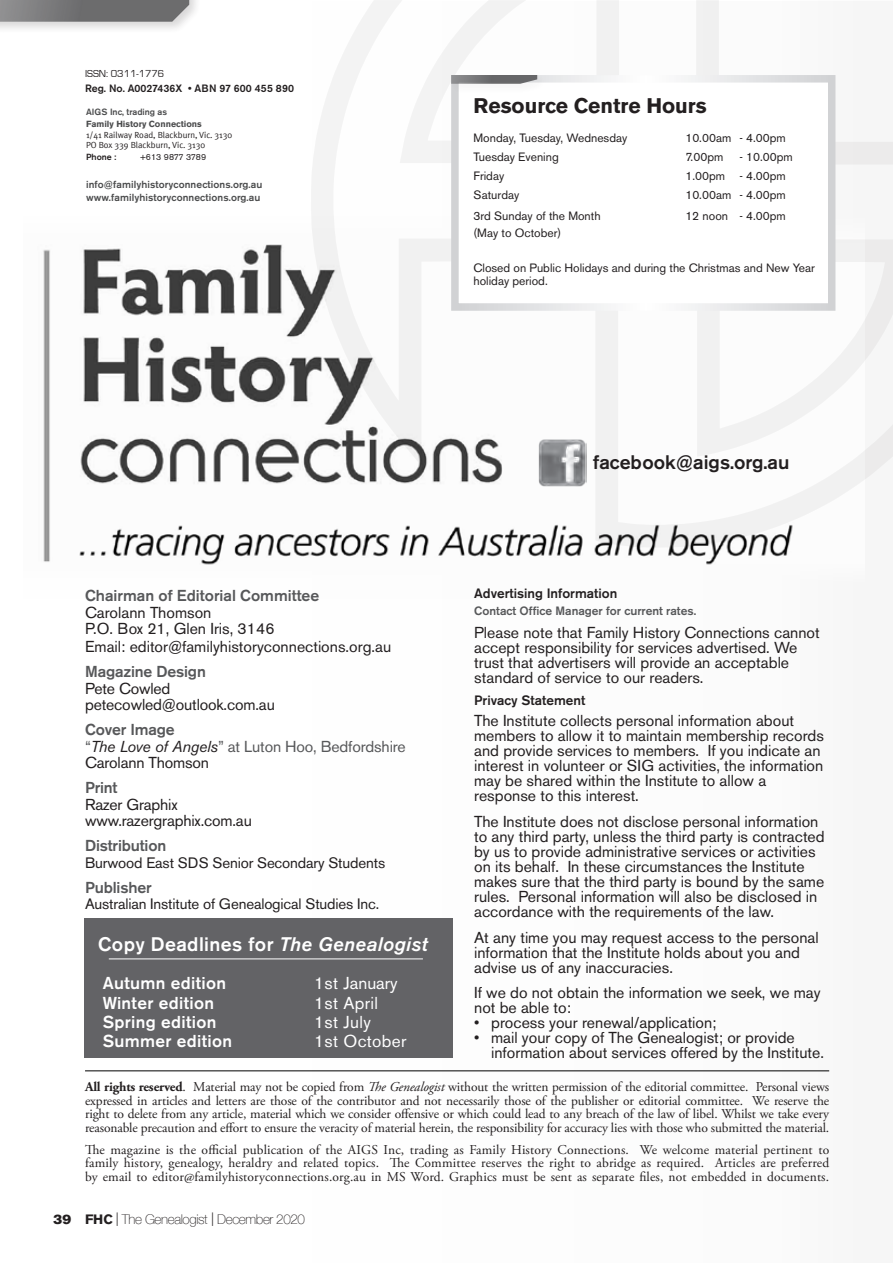
<style>
.page{position:relative;width:893px;height:1263px;background:#fff}
.page>*{position:absolute;margin:0;border:0;box-sizing:border-box;transform-origin:0 0}
.t1{font:700 21px "Akzidenz Grotesk BE";color:#231f20}
.Grey_Berthold_text{font:500 19.5px "Akzidenz Grotesk BE";letter-spacing:.02em;color:#fff}
.body_text{font:500 19.5px "Akzidenz Grotesk BE";color:#231f20}
.t2{font:500 17.1px "Akzidenz Grotesk BE";letter-spacing:.02em;color:#fff}
.t3{font:17.1px "Akzidenz Grotesk BE";letter-spacing:.02em;color:#fff}
.t4{font:17.1px "Akzidenz Grotesk BE";color:#fff}
.body_text-2{font:15.75px/15px "Akzidenz Grotesk BE";color:#231f20}
.Grey_Berthold_text-2{font:15.75px/16.5px "Akzidenz Grotesk BE";color:#231f20}
.body_text-3{font:15.75px/16.5px "Akzidenz Grotesk BE";letter-spacing:-.01em;color:#57585a}
.Grey_Berthold_text-3{font:500 15.75px "Akzidenz Grotesk BE";letter-spacing:-.01em;color:#57585a}
.Grey_Berthold_text-4{font:15px "Akzidenz Grotesk BE";letter-spacing:-.01em;color:#231f20}
.body_text-4{font:13.5px/13.5px "Adobe Garamond Pro";color:#231f20;text-align:justify}
.t5{font:100 13.5px "Helvetica Neue";letter-spacing:-.03em;color:#231f20}
.Grey_Berthold_text-5{font:500 13.5px "Akzidenz Grotesk BE";color:#231f20}
.body_text-5{font:500 13.5px "Akzidenz Grotesk BE";color:#231f20}
.t6{font:12px/13.2px "Akzidenz Grotesk BE";color:#231f20}
.Grey_Berthold_text-6{font:500 12px "Akzidenz Grotesk BE";color:#57585a}
.t7{font:500 10.65px "Akzidenz Grotesk BE";color:#231f20}
.t8{font:10.5px "Eurostile";color:#231f20}
.AIGS_address_block{font:500 10.2px "Akzidenz Grotesk BE";letter-spacing:.01em;color:#4b4c4d}
.AIGS_address_block-2{font:500 9px "Akzidenz Grotesk BE";color:#4b4c4d}
.AIGS_address_block-3{font:8.85px "Meta Plus";color:#231f20}
.AIGS_address_block-4{font:700 8.85px "Akzidenz Grotesk BE";color:#4b4c4d}
.AIGS_address_block-5{font:8.85px "Akzidenz Grotesk BE";letter-spacing:-.02em;color:#231f20}
.AIGS_address_block-6{font:500 8.85px "Akzidenz Grotesk BE";color:#231f20}
.s1{font-weight:500;color:#57585a}
.s2{font-weight:500}
.s3{font-style:italic;color:#231f20}
.s4{color:#231f20}
.s5{font-style:italic}
.s6{font-weight:700}
.s7{font-family:"Akzidenz Grotesk BE Super";font-weight:400}
.s8{font-family:"Akzidenz Grotesk BE";font-weight:700}
.s9{font-weight:300}
</style>
<div class="page">
<div style="left:756px;top:0;width:137px;height:1263px;background:#f8f8f8"></div>
<img style="left:43px;top:244px;width:745px;height:321px">
<div style="left:0;top:0;width:202px;height:34px;background:#231f20;opacity:.21"></div>
<svg style="left:0;top:0;width:189px;height:22px;background:#79797a"></svg>
<div style="left:84px;top:918px;width:368px;height:140px;background:#636366"></div>
<hr style="left:109px;top:959px;width:314px;height:1px;background:#fff">
<hr style="left:85px;top:1070px;width:744px;height:1px;background:#000">
<svg style="left:311px;top:0;width:582px;height:548px"></svg>
<svg style="left:697px;top:239px;width:196px;height:218px"></svg>
<svg style="left:447px;top:71px;width:392px;height:243px"></svg>
<svg style="left:400px;top:0;width:219px;height:163px"></svg>
<img style="left:538px;top:439px;width:48px;height:49px">
<p class="t8" style="left:85px;top:67px;width:81px">ISSN: 0311-1776</p>
<p class="t7" style="left:85px;top:82px;width:211px">Reg. No. A0027436X • ABN 97 600 455 890</p>
<p class="AIGS_address_block-2" style="left:86px;top:106px;width:83px">AIGS Inc, trading as</p>
<p class="AIGS_address_block-4" style="left:86px;top:119px;width:117px">Family History Connections</p>
<p class="AIGS_address_block-3" style="left:86px;top:130px;width:148px">1/41 Railway Road, Blackburn, Vic. 3130</p>
<p class="AIGS_address_block-3" style="left:86px;top:140px;width:121px">PO Box 339 Blackburn, Vic. 3130</p>
<p class="AIGS_address_block-6" style="left:86px;top:151px;width:32px">Phone :</p>
<p class="AIGS_address_block-5" style="left:140px;top:152px;width:68px">+613 9877 3789</p>
<p class="AIGS_address_block" style="left:86px;top:178px;width:178px">info@familyhistoryconnections.org.au</p>
<p class="AIGS_address_block" style="left:86px;top:191px;width:176px">www.familyhistoryconnections.org.au</p>
<p class="t1" style="left:474px;top:94px;width:235px">Resource Centre Hours</p>
<p class="t6" style="left:474px;top:131px;width:155px">Monday, Tuesday, Wednesday</p>
<p class="t6" style="left:685px;top:131px;width:102px">10.00am - 4.00pm</p>
<p class="t6" style="left:474px;top:150px;width:87px">Tuesday Evening</p>
<p class="t6" style="left:685px;top:150px;width:39px">7.00pm</p>
<p class="t6" style="left:739px;top:150px;width:55px">- 10.00pm</p>
<p class="t6" style="left:474px;top:169px;width:32px">Friday</p>
<p class="t6" style="left:685px;top:169px;width:102px">1.00pm - 4.00pm</p>
<p class="t6" style="left:474px;top:189px;width:47px">Saturday</p>
<p class="t6" style="left:685px;top:189px;width:102px">10.00am - 4.00pm</p>
<p class="t6" style="left:474px;top:209px;width:129px">3rd Sunday of the Month</p>
<p class="t6" style="left:685px;top:209px;width:102px">12 noon - 4.00pm</p>
<p class="t6" style="left:474px;top:226px;width:89px">(May to October)</p>
<p class="t6" style="left:474px;top:261px;width:343px">Closed on Public Holidays and during the Christmas and New Year holiday period.</p>
<p class="body_text" style="left:593px;top:450px;width:198px">facebook@aigs.org.au</p>
<p class="Grey_Berthold_text-2" style="left:85px;top:587px;width:236px"><span class="s1">Chairman of Editorial Committee<br></span>Carolann Thomson<br>P.O. Box 21, Glen Iris, 3146</p>
<p class="Grey_Berthold_text-2" style="left:85px;top:638px;width:308px">Email: editor@familyhistoryconnections.org.au</p>
<p class="Grey_Berthold_text-2" style="left:85px;top:663px;width:191px"><span class="s1">Magazine Design<br></span>Pete Cowled petecowled@outlook.com.au</p>
<p class="body_text-3" style="left:85px;top:721px;width:322px"><span class="s2">Cover Image<br></span>“<span class="s3">The Love of Angels</span>” at Luton Hoo, Bedfordshire<br><span class="s4">Carolann Thomson</span></p>
<p class="body_text-2" style="left:85px;top:779px;width:168px;line-height:16.5px"><span class="s1">Print<br></span>Razer Graphix www.razergraphix.com.au</p>
<p class="Grey_Berthold_text-3" style="left:85px;top:836px;width:83px">Distribution</p>
<p class="Grey_Berthold_text-4" style="left:85px;top:853px;width:302px">Burwood East SDS Senior Secondary Students</p>
<p class="Grey_Berthold_text-3" style="left:85px;top:877px;width:68px">Publisher</p>
<p class="Grey_Berthold_text-4" style="left:85px;top:895px;width:296px">Australian Institute of Genealogical Studies Inc.</p>
<p class="Grey_Berthold_text" style="left:98px;top:932px;width:331px">Copy Deadlines for <span class="s5">The Genealogist</span></p>
<p class="t2" style="left:103px;top:973px;width:125px">Autumn edition</p>
<p class="t4" style="left:314px;top:973px;width:85px">1st January</p>
<p class="t2" style="left:103px;top:992px;width:113px">Winter edition</p>
<p class="t3" style="left:314px;top:992px;width:65px">1st April</p>
<p class="t2" style="left:103px;top:1011px;width:115px">Spring edition</p>
<p class="t3" style="left:314px;top:1012px;width:58px">1st July</p>
<p class="t2" style="left:103px;top:1031px;width:131px">Summer edition</p>
<p class="t3" style="left:314px;top:1031px;width:94px">1st October</p>
<p class="Grey_Berthold_text-5" style="left:474px;top:585px;width:145px">Advertising Information</p>
<p class="Grey_Berthold_text-6" style="left:474px;top:603px;width:224px">Contact Office Manager for current rates.</p>
<p class="body_text-2" style="left:474px;top:625px;width:347px">Please note that Family History Connections cannot accept responsibility for services advertised. We trust that advertisers will provide an acceptable standard of service to our readers.</p>
<p class="body_text-5" style="left:474px;top:692px;width:113px">Privacy Statement</p>
<p class="body_text-2" style="left:474px;top:713px;width:351px">The Institute collects personal information about members to allow it to maintain membership records and provide services to members. If you indicate an interest in volunteer or SIG activities, the information may be shared within the Institute to allow a response to this interest.</p>
<p class="body_text-2" style="left:474px;top:814px;width:352px">The Institute does not disclose personal information to any third party, unless the third party is contracted by us to provide administrative services or activities on its behalf. In these circumstances the Institute makes sure that the third party is bound by the same rules. Personal information will also be disclosed in accordance with the requirements of the law.</p>
<p class="body_text-2" style="left:474px;top:930px;width:346px">At any time you may request access to the personal information that the Institute holds about you and advise us of any inaccuracies.</p>
<p class="body_text-2" style="left:474px;top:985px;width:348px">If we do not obtain the information we seek, we may not be able to:</p>
<p class="body_text-2" style="left:474px;top:1015px;width:244px">• process your renewal/application;</p>
<p class="body_text-2" style="left:491px;top:1030px;width:334px;text-indent:-17px">• mail your copy of The Genealogist; or provide information about services offered by the Institute.</p>
<p class="body_text-4" style="left:85px;top:1081px;width:746px"><span class="s6">All rights reserved</span>. Material may not be copied from <span class="s5">The Genealogist</span> without the written permission of the editorial committee. Personal views expressed in articles and letters are those of the contributor and not necessarily those of the publisher or editorial committee. We reserve the right to delete from any article, material which we consider offensive or which could lead to any breach of the law of libel. Whilst we take every reasonable precaution and effort to ensure the veracity of material herein, the responsibility for accuracy lies with those who submitted the material.</p>
<p class="body_text-4" style="left:85px;top:1143px;width:746px">The magazine is the official publication of the AIGS Inc, trading as Family History Connections. We welcome material pertinent to family history, genealogy, heraldry and related topics. The Committee reserves the right to abridge as required. Articles are preferred by email to editor@familyhistoryconnections.org.au in MS Word. Graphics must be sent as separate files, not embedded in documents.</p>
<p class="t5" style="left:54px;top:1209px;width:253px"><span class="s7">39</span> <span class="s8">FHC</span> <span class="s9">|</span> The Genealogist <span class="s9">|</span> December 2020</p>
</div>
